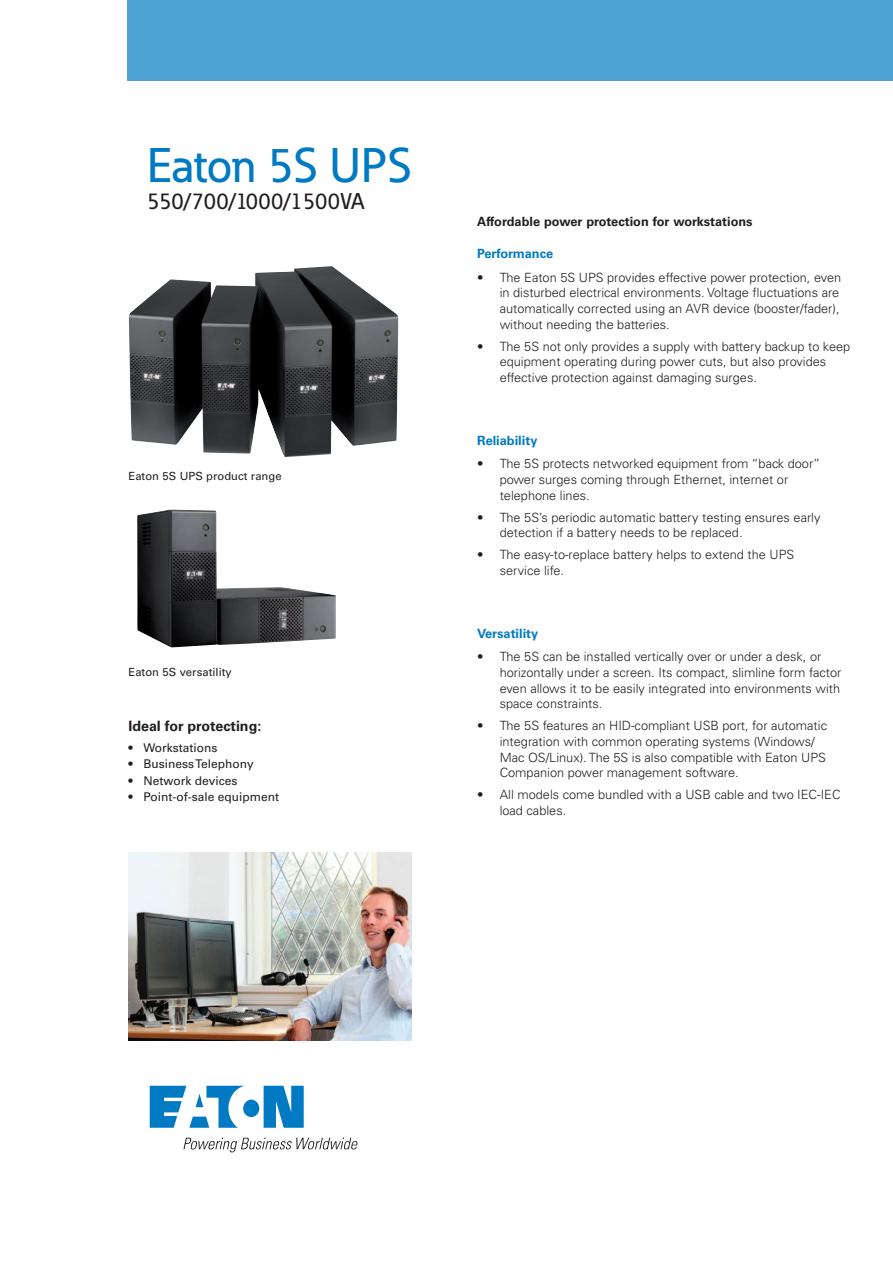
<style>
.page{position:relative;width:893px;height:1263px;background:#fff}
.page>*{position:absolute;margin:0;border:0;box-sizing:border-box;transform-origin:0 0}
.Headline{font:500 48px "Eaton";color:#007ac2}
.Body_Copy{font:500 22.5px "Eaton";color:#231f20}
.Subheadline__black{font:700 14.25px "Univers LT Std";color:#231f20}
.leipis_bullet{font:300 12.75px/15.8px "Univers LT Std";color:#231f20}
.Body_Copy_Head{font:700 12.75px "Univers LT Std";color:#231f20}
.Body_Copy_Head-2{font:700 12.75px "Univers LT Std";color:#007ac2}
.Feature_bullets{font:12px "Univers LT Std";color:#231f20}
.Contents{font:11.25px "Univers LT Pro 55 Roman";color:#231f20}
</style>
<div class="page">
<div style="left:127px;top:0;width:766px;height:80px;background:#4da2d4"></div>
<svg style="left:150px;top:1086px;width:154px;height:42px"></svg>
<svg style="left:183px;top:1138px;width:175px;height:14px"></svg>
<img style="left:137px;top:509px;width:199px;height:138px">
<img style="left:129px;top:853px;width:282px;height:188px">
<img style="left:129px;top:266px;width:268px;height:191px">
<p class="Headline" style="left:147px;top:136px;width:266px">Eaton 5S UPS</p>
<p class="Body_Copy" style="left:147px;top:187px;width:219px">550/700/1000/1500VA</p>
<p class="Contents" style="left:128px;top:469px;width:155px">Eaton 5S UPS product range</p>
<p class="Contents" style="left:128px;top:665px;width:105px">Eaton 5S versatility</p>
<p class="Subheadline__black" style="left:128px;top:717px;width:134px">Ideal for protecting:</p>
<p class="Feature_bullets" style="left:128px;top:740px;width:91px">• Workstations</p>
<p class="Feature_bullets" style="left:128px;top:757px;width:127px">• BusinessTelephony</p>
<p class="Feature_bullets" style="left:128px;top:773px;width:111px">• Network devices</p>
<p class="Feature_bullets" style="left:128px;top:790px;width:152px">• Point-of-sale equipment</p>
<p class="Body_Copy_Head" style="left:477px;top:214px;width:277px">Affordable power protection for workstations</p>
<p class="Body_Copy_Head-2" style="left:477px;top:246px;width:77px">Performance</p>
<p class="leipis_bullet" style="left:500px;top:269px;width:343px;text-indent:-22px">• The Eaton 5S UPS provides effective power protection, even in disturbed electrical environments. Voltage fluctuations are automatically corrected using an AVR device (booster/fader), without needing the batteries.</p>
<p class="leipis_bullet" style="left:500px;top:338px;width:352px;text-indent:-22px">• The 5S not only provides a supply with battery backup to keep equipment operating during power cuts, but also provides effective protection against damaging surges.</p>
<p class="Body_Copy_Head-2" style="left:477px;top:433px;width:62px">Reliability</p>
<p class="leipis_bullet" style="left:500px;top:456px;width:322px;text-indent:-22px">• The 5S protects networked equipment from “back door” power surges coming through Ethernet, internet or telephone lines.</p>
<p class="leipis_bullet" style="left:500px;top:509px;width:322px;text-indent:-22px">• The 5S’s periodic automatic battery testing ensures early detection if a battery needs to be replaced.</p>
<p class="leipis_bullet" style="left:500px;top:547px;width:296px;text-indent:-22px">• The easy-to-replace battery helps to extend the UPS service life.</p>
<p class="Body_Copy_Head-2" style="left:477px;top:626px;width:63px">Versatility</p>
<p class="leipis_bullet" style="left:500px;top:649px;width:343px;text-indent:-22px">• The 5S can be installed vertically over or under a desk, or horizontally under a screen. Its compact, slimline form factor even allows it to be easily integrated into environments with space constraints.</p>
<p class="leipis_bullet" style="left:500px;top:718px;width:329px;text-indent:-22px">• The 5S features an HID-compliant USB port, for automatic integration with common operating systems (Windows/ Mac OS/Linux). The 5S is also compatible with Eaton UPS Companion power management software.</p>
<p class="leipis_bullet" style="left:500px;top:787px;width:342px;text-indent:-22px">• All models come bundled with a USB cable and two IEC-IEC load cables.</p>
</div>
